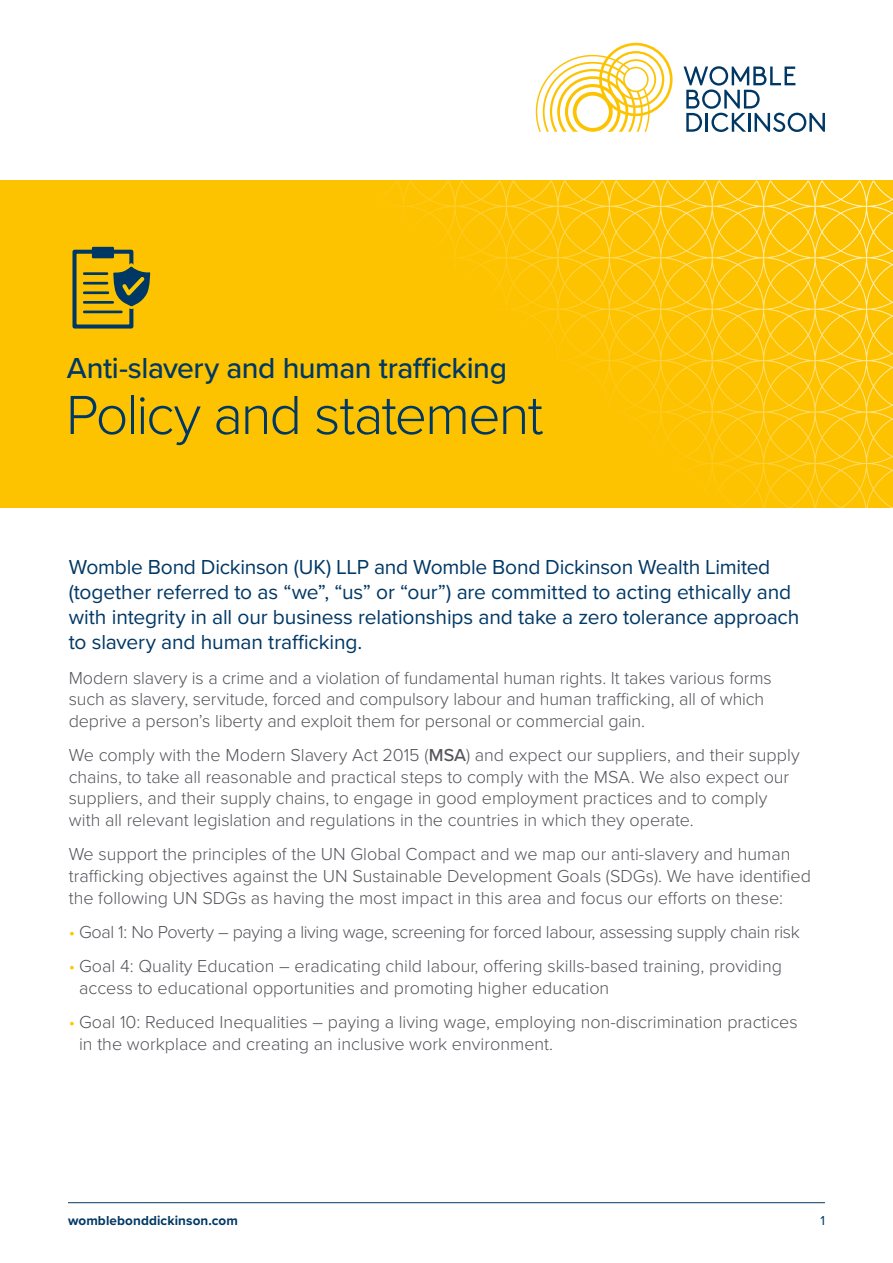
<style>
.page{position:relative;width:893px;height:1263px;background:#fff}
.page>*{position:absolute;margin:0;border:0;box-sizing:border-box;transform-origin:0 0}
.t1{font:300 57px "Proxima Nova";letter-spacing:-.035em;color:#003865}
.t2{font:500 30px "Proxima Nova";letter-spacing:-.015em;color:#003865}
.t3{font:21px/25.2px "Proxima Nova";letter-spacing:-.01em;color:#003865}
.t4{font:300 18px/21.6px "Proxima Nova";color:#56545b}
.t5{font:300 18px "Proxima Nova";letter-spacing:-.02em;color:#56545b}
.t6{font:700 13.5px "Proxima Nova";letter-spacing:.01em;color:#003865}
.t7{font:13.5px "Proxima Nova";color:#003865}
.s1{font-weight:500}
.s2{color:#fec800}
</style>
<div class="page">
<svg style="left:684px;top:66px;width:141px;height:66px"></svg>
<svg style="left:536px;top:43px;width:137px;height:89px"></svg>
<hr style="left:68px;top:1202px;width:757px;height:1px;background:#003865">
<div style="left:0;top:181px;width:893px;height:327px;background:#fdc300"></div>
<svg style="left:74px;top:181px;width:799px;height:102px"></svg>
<div style="left:72px;top:250px;width:61px;height:79px;border:4px solid #003865"></div>
<div style="left:92px;top:247px;width:22px;height:11px;background:#003865"></div>
<hr style="left:84px;top:272px;width:23px;height:3px;background:#003865">
<hr style="left:84px;top:282px;width:23px;height:3px;background:#003865">
<hr style="left:84px;top:291px;width:24px;height:3px;background:#003865">
<hr style="left:84px;top:301px;width:29px;height:3px;background:#003865">
<hr style="left:84px;top:311px;width:37px;height:2px;background:#003865">
<svg style="left:108px;top:262px;width:46px;height:48px"></svg>
<h2 class="t2" style="left:67px;top:345px;width:441px">Anti-slavery and human trafficking</h2>
<h1 class="t1" style="left:66px;top:372px;width:479px">Policy and statement</h1>
<p class="t3" style="left:69px;top:553px;width:732px">Womble Bond Dickinson (UK) LLP and Womble Bond Dickinson Wealth Limited (together referred to as “we”, “us” or “our”) are committed to acting ethically and with integrity in all our business relationships and take a zero tolerance approach to slavery and human trafficking.</p>
<p class="t4" style="left:69px;top:666px;width:705px">Modern slavery is a crime and a violation of fundamental human rights. It takes various forms such as slavery, servitude, forced and compulsory labour and human trafficking, all of which deprive a person’s liberty and exploit them for personal or commercial gain.</p>
<p class="t4" style="left:69px;top:743px;width:732px">We comply with the Modern Slavery Act 2015 (<span class="s1">MSA</span>) and expect our suppliers, and their supply chains, to take all reasonable and practical steps to comply with the MSA. We also expect our suppliers, and their supply chains, to engage in good employment practices and to comply with all relevant legislation and regulations in the countries in which they operate.</p>
<p class="t4" style="left:69px;top:843px;width:744px">We support the principles of the UN Global Compact and we map our anti-slavery and human trafficking objectives against the UN Sustainable Development Goals (SDGs). We have identified the following UN SDGs as having the most impact in this area and focus our efforts on these:</p>
<p class="t5" style="left:69px;top:918px;width:733px"><span class="s2">•</span> Goal 1: No Poverty – paying a living wage, screening for forced labour, assessing supply chain risk</p>
<p class="t4" style="left:79px;top:954px;width:704px;text-indent:-10px"><span class="s2">•</span> Goal 4: Quality Education – eradicating child labour, offering skills-based training, providing access to educational opportunities and promoting higher education</p>
<p class="t4" style="left:79px;top:1010px;width:720px;text-indent:-10px"><span class="s2">•</span> Goal 10: Reduced Inequalities – paying a living wage, employing non-discrimination practices in the workplace and creating an inclusive work environment.</p>
<p class="t6" style="left:68px;top:1210px;width:171px">womblebonddickinson.com</p>
<p class="t7" style="left:820px;top:1210px;width:6px">1</p>
</div>
